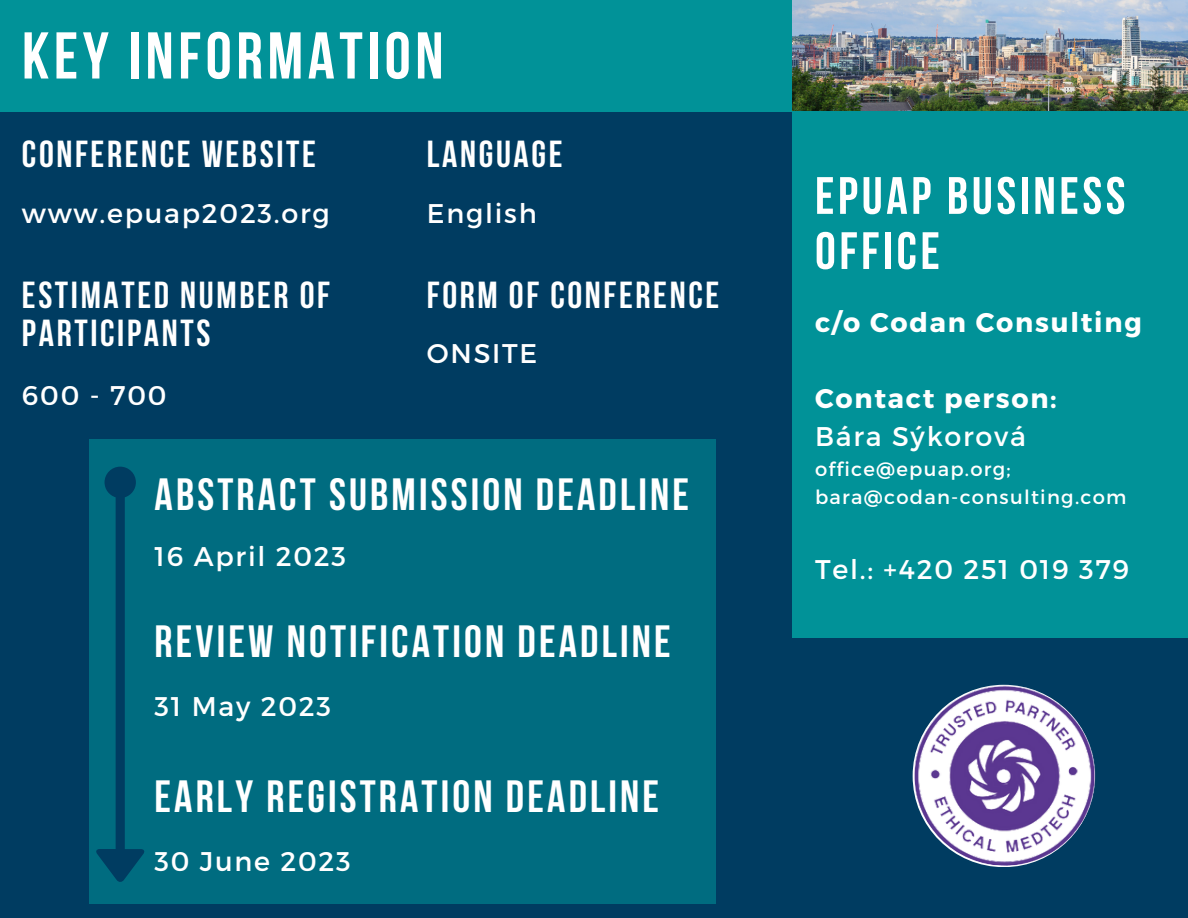
<style>
.page{position:relative;width:1188px;height:918px;background:#003c61}
.page>*{position:absolute;margin:0;border:0;box-sizing:border-box;transform-origin:0 0}
.t1{font:700 66px "Bebas Neue";letter-spacing:.07em;color:#fff}
.t2{font:700 52.5px/55.2px "Bebas Neue";letter-spacing:.07em;color:#fff}
.t3{font:700 45px "Bebas Neue";letter-spacing:.07em;color:#fff}
.t4{font:700 37.5px/38.2px "Bebas Neue";letter-spacing:.07em;color:#fff}
.t5{font:27px "Montserrat";letter-spacing:.065em;color:#fff}
.t6{font:700 27px "Montserrat";letter-spacing:.065em;color:#fff}
.t7{font:19.5px/28.2px "Montserrat";letter-spacing:.065em;color:#fff}
</style>
<div class="page">
<img style="left:792px;top:0;width:396px;height:112px">
<div style="left:792px;top:112px;width:396px;height:526px;background:#019298"></div>
<div style="left:0;top:0;width:792px;height:111px;background:#019298"></div>
<div style="left:89px;top:439px;width:626px;height:464px;background:#006c80"></div>
<svg style="left:96px;top:467px;width:48px;height:415px"></svg>
<img style="left:914px;top:683px;width:182px;height:183px;border-radius:50%">
<p class="t1" style="left:22px;top:29px;width:423px">KEY INFORMATION</p>
<p class="t4" style="left:22px;top:139px;width:296px">CONFERENCE WEBSITE</p>
<p class="t5" style="left:22px;top:196px;width:309px">www.epuap2023.org</p>
<p class="t4" style="left:22px;top:279px;width:310px">ESTIMATED NUMBER OF<br>PARTICIPANTS</p>
<p class="t5" style="left:22px;top:378px;width:146px">600 - 700</p>
<p class="t4" style="left:427px;top:139px;width:137px">LANGUAGE</p>
<p class="t5" style="left:427px;top:196px;width:111px">English</p>
<p class="t4" style="left:427px;top:280px;width:294px">FORM OF CONFERENCE</p>
<p class="t5" style="left:427px;top:336px;width:112px">ONSITE</p>
<p class="t3" style="left:155px;top:476px;width:536px">ABSTRACT SUBMISSION DEADLINE</p>
<p class="t5" style="left:155px;top:539px;width:193px">16 April 2023</p>
<p class="t3" style="left:155px;top:623px;width:518px">REVIEW NOTIFICATION DEADLINE</p>
<p class="t5" style="left:155px;top:689px;width:178px">31 May 2023</p>
<p class="t3" style="left:155px;top:779px;width:506px">EARLY REGISTRATION DEADLINE</p>
<p class="t5" style="left:155px;top:844px;width:198px">30 June 2023</p>
<p class="t2" style="left:815px;top:173px;width:312px">EPUAP BUSINESS<br>OFFICE</p>
<p class="t6" style="left:815px;top:304px;width:328px">c/o Codan Consulting</p>
<p class="t6" style="left:815px;top:381px;width:243px">Contact person:</p>
<p class="t5" style="left:815px;top:419px;width:212px">Bára Sýkorová</p>
<p class="t7" style="left:815px;top:453px;width:313px">office@epuap.org; bara@codan-consulting.com</p>
<p class="t5" style="left:815px;top:552px;width:316px">Tel.: +420 251 019 379</p>
</div>
